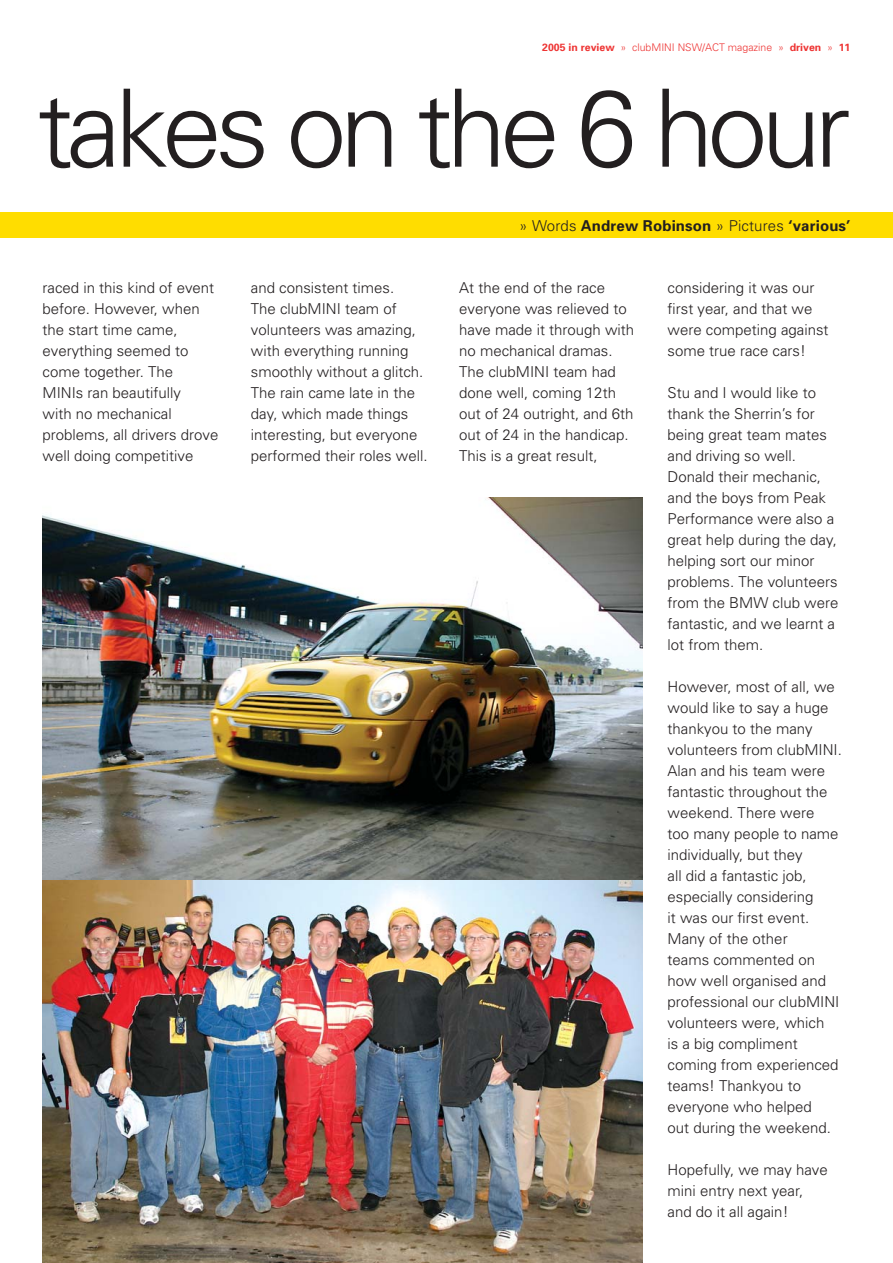
<style>
.page{position:relative;width:893px;height:1263px;background:#fff}
.page>*{position:absolute;margin:0;border:0;box-sizing:border-box;transform-origin:0 0}
.t1{font:300 108px "Univers";letter-spacing:-.06em;color:#231f20}
.t2{font:300 15px/21px "Univers";color:#231f20}
.t3{font:700 15px "Univers";letter-spacing:.01em;color:#231f20}
.t4{font:300 10.5px "Univers";color:#ee3433}
.s1{font-weight:700}
.s2{font-weight:300}
</style>
<div class="page">
<img style="left:43px;top:497px;width:599px;height:766px">
<div style="left:0;top:213px;width:893px;height:25px;background:#fd0"></div>
<p class="t4" style="left:542px;top:43px;width:310px"><span class="s1">2005 in review</span> » clubMINI NSW/ACT magazine » <span class="s1">driven</span> » <span class="s1">11</span></p>
<h1 class="t1" style="left:37px;top:89px;width:815px">takes on the 6 hour</h1>
<p class="t3" style="left:519px;top:220px;width:333px"><span class="s2">» Words</span> Andrew Robinson <span class="s2">» Pictures</span> ‘various’</p>
<p class="t2" style="left:43px;top:278px;width:177px">raced in this kind of event before. However, when the start time came, everything seemed to come together. The<br>MINIs ran beautifully<br>with no mechanical problems, all drivers drove well doing competitive</p>
<p class="t2" style="left:251px;top:278px;width:178px">and consistent times.<br>The clubMINI team of volunteers was amazing, with everything running smoothly without a glitch.<br>The rain came late in the day, which made things interesting, but everyone performed their roles well.</p>
<p class="t2" style="left:459px;top:278px;width:177px">At the end of the race everyone was relieved to have made it through with no mechanical dramas.<br>The clubMINI team had done well, coming 12th out of 24 outright, and 6th out of 24 in the handicap.<br>This is a great result,</p>
<p class="t2" style="left:668px;top:278px;width:162px">considering it was our first year, and that we were competing against some true race cars!</p>
<p class="t2" style="left:668px;top:383px;width:172px">Stu and I would like to thank the Sherrin’s for being great team mates and driving so well.<br>Donald their mechanic, and the boys from Peak<br>Performance were also a great help during the day, helping sort our minor problems. The volunteers from the BMW club were fantastic, and we learnt a lot from them.</p>
<p class="t2" style="left:668px;top:677px;width:176px">However, most of all, we would like to say a huge thankyou to the many volunteers from clubMINI.<br>Alan and his team were fantastic throughout the weekend. There were<br>too many people to name individually, but they<br>all did a fantastic job, especially considering<br>it was our first event.<br>Many of the other<br>teams commented on how well organised and professional our clubMINI volunteers were, which<br>is a big compliment coming from experienced teams! Thankyou to everyone who helped<br>out during the weekend.</p>
<p class="t2" style="left:668px;top:1160px;width:162px">Hopefully, we may have mini entry next year, and do it all again!</p>
</div>
